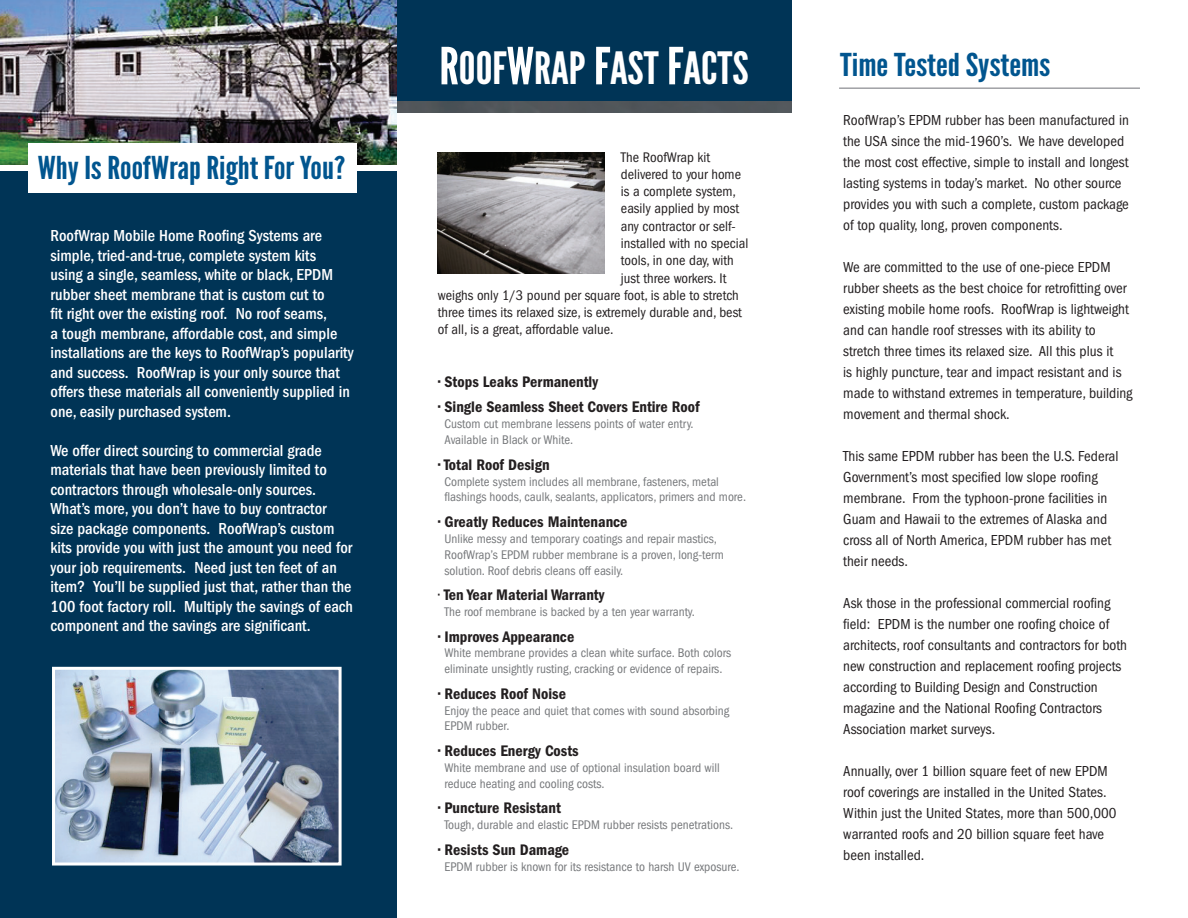
<style>
.page{position:relative;width:1188px;height:918px;background:#fff}
.page>*{position:absolute;margin:0;border:0;box-sizing:border-box;transform-origin:0 0}
.t1{font:44.4px "League Gothic";color:#fff;scale:1.06 1}
.t2{font:31.5px "League Gothic";color:#01558f;scale:1.13 1}
.t3{font:31.5px "League Gothic";color:#01558f;scale:1.16 1}
.t4{font:500 condensed 16.5px/19.5px "Franklin Gothic";color:#fff}
.t5{font:600 condensed 15.9px "Franklin Gothic";color:#231f20}
.t6{font:condensed 15px/21px "Franklin Gothic";color:#231f20}
.t7{font:condensed 14.4px "Franklin Gothic";color:#231f20}
.t8{font:condensed 12.9px/15.9px "Franklin Gothic";color:#76787b}
.s1{font-size:51px}
.s2{font-weight:400}
</style>
<div class="page">
<div style="left:396px;top:0;width:396px;height:105px;background:#003456"></div>
<div style="left:397px;top:102px;width:395px;height:11px;background:#51565a"></div>
<img style="left:0;top:0;width:397px;height:165px">
<div style="left:0;top:168px;width:397px;height:750px;background:#003456"></div>
<div style="left:0;top:165px;width:397px;height:6px;background:#fff"></div>
<div style="left:28px;top:144px;width:328px;height:49px;background:#fff"></div>
<img style="left:56px;top:671px;width:282px;height:191px">
<div style="left:52px;top:667px;width:290px;height:199px;border:3px solid #fff"></div>
<hr style="left:839px;top:87px;width:301px;height:2px;background:#a0a1a5">
<img style="left:438px;top:152px;width:166px;height:121px">
<h2 class="t2" style="left:38px;top:149px;width:273px">Why Is RoofWrap Right For You?</h2>
<p class="t4" style="left:51px;top:226px;width:305px">RoofWrap Mobile Home Roofing Systems are simple, tried-and-true, complete system kits<br>using a single, seamless, white or black, EPDM rubber sheet membrane that is custom cut to<br>fit right over the existing roof. No roof seams,<br>a tough membrane, affordable cost, and simple installations are the keys to RoofWrap’s popularity and success. RoofWrap is your only source that offers these materials all conveniently supplied in one, easily purchased system.</p>
<p class="t4" style="left:51px;top:441px;width:304px">We offer direct sourcing to commercial grade materials that have been previously limited to contractors through wholesale-only sources.<br>What’s more, you don’t have to buy contractor size package components. RoofWrap’s custom kits provide you with just the amount you need for your job requirements. Need just ten feet of an item? You’ll be supplied just that, rather than the 100 foot factory roll. Multiply the savings of each component and the savings are significant.</p>
<h1 class="t1" style="left:439px;top:42px;width:293px"><span class="s1">R</span>OOF<span class="s1">W</span>RAP <span class="s1">F</span>AST <span class="s1">F</span>ACTS</h1>
<p class="t7" style="left:621px;top:149px;width:91px">The RoofWrap kit</p>
<p class="t7" style="left:621px;top:166px;width:122px">delivered to your home</p>
<p class="t7" style="left:621px;top:183px;width:117px">is a complete system,</p>
<p class="t7" style="left:621px;top:201px;width:120px">easily applied by most</p>
<p class="t7" style="left:621px;top:218px;width:116px">any contractor or self-</p>
<p class="t7" style="left:621px;top:235px;width:129px">installed with no special</p>
<p class="t7" style="left:621px;top:252px;width:114px">tools, in one day, with</p>
<p class="t7" style="left:621px;top:270px;width:107px">just three workers. It</p>
<p class="t7" style="left:438px;top:287px;width:302px">weighs only 1/3 pound per square foot, is able to stretch</p>
<p class="t7" style="left:438px;top:304px;width:306px">three times its relaxed size, is extremely durable and, best</p>
<p class="t7" style="left:438px;top:322px;width:177px">of all, is a great, affordable value.</p>
<p class="t5" style="left:438px;top:372px;width:161px">• Stops Leaks Permanently</p>
<p class="t5" style="left:438px;top:398px;width:263px">• Single Seamless Sheet Covers Entire Roof</p>
<p class="t8" style="left:444px;top:416px;width:251px">Custom cut membrane lessens points of water entry.<br>Available in Black or White.</p>
<p class="t5" style="left:438px;top:455px;width:113px">• Total Roof Design</p>
<p class="t8" style="left:444px;top:473px;width:303px">Complete system includes all membrane, fasteners, metal flashings hoods, caulk, sealants, applicators, primers and more.</p>
<p class="t5" style="left:438px;top:513px;width:191px">• Greatly Reduces Maintenance</p>
<p class="t8" style="left:444px;top:531px;width:281px">Unlike messy and temporary coatings and repair mastics,<br>RoofWrap’s EPDM rubber membrane is a proven, long-term solution. Roof debris cleans off easily.</p>
<p class="t5" style="left:438px;top:586px;width:168px"><span class="s2">•</span> Ten Year Material Warranty</p>
<p class="t8" style="left:444px;top:604px;width:252px">The roof membrane is backed by a ten year warranty.</p>
<p class="t5" style="left:438px;top:627px;width:138px">• Improves Appearance</p>
<p class="t8" style="left:444px;top:645px;width:288px">White membrane provides a clean white surface. Both colors eliminate unsightly rusting, cracking or evidence of repairs.</p>
<p class="t5" style="left:438px;top:684px;width:129px">• Reduces Roof Noise</p>
<p class="t8" style="left:444px;top:703px;width:286px">Enjoy the peace and quiet that comes with sound absorbing<br>EPDM rubber.</p>
<p class="t5" style="left:438px;top:742px;width:142px">• Reduces Energy Costs</p>
<p class="t8" style="left:444px;top:760px;width:277px">White membrane and use of optional insulation board will reduce heating and cooling costs.</p>
<p class="t5" style="left:438px;top:799px;width:124px">• Puncture Resistant</p>
<p class="t8" style="left:444px;top:817px;width:290px">Tough, durable and elastic EPDM rubber resists penetrations.</p>
<p class="t5" style="left:438px;top:840px;width:132px">• Resists Sun Damage</p>
<p class="t8" style="left:444px;top:859px;width:297px">EPDM rubber is known for its resistance to harsh UV exposure.</p>
<h2 class="t3" style="left:840px;top:46px;width:183px">Time Tested Systems</h2>
<p class="t6" style="left:843px;top:110px;width:287px">RoofWrap’s EPDM rubber has been manufactured in the USA since the mid-1960’s. We have developed the most cost effective, simple to install and longest lasting systems in today’s market. No other source provides you with such a complete, custom package of top quality, long, proven components.</p>
<p class="t6" style="left:843px;top:257px;width:291px">We are committed to the use of one-piece EPDM rubber sheets as the best choice for retrofitting over existing mobile home roofs. RoofWrap is lightweight and can handle roof stresses with its ability to stretch three times its relaxed size. All this plus it<br>is highly puncture, tear and impact resistant and is made to withstand extremes in temperature, building movement and thermal shock.</p>
<p class="t6" style="left:843px;top:446px;width:277px">This same EPDM rubber has been the U.S. Federal Government’s most specified low slope roofing membrane. From the typhoon-prone facilities in Guam and Hawaii to the extremes of Alaska and cross all of North America, EPDM rubber has met their needs.</p>
<p class="t6" style="left:843px;top:593px;width:285px">Ask those in the professional commercial roofing field: EPDM is the number one roofing choice of architects, roof consultants and contractors for both new construction and replacement roofing projects according to Building Design and Construction magazine and the National Roofing Contractors Association market surveys.</p>
<p class="t6" style="left:843px;top:761px;width:275px">Annually, over 1 billion square feet of new EPDM roof coverings are installed in the United States.<br>Within just the United States, more than 500,000 warranted roofs and 20 billion square feet have been installed.</p>
</div>
